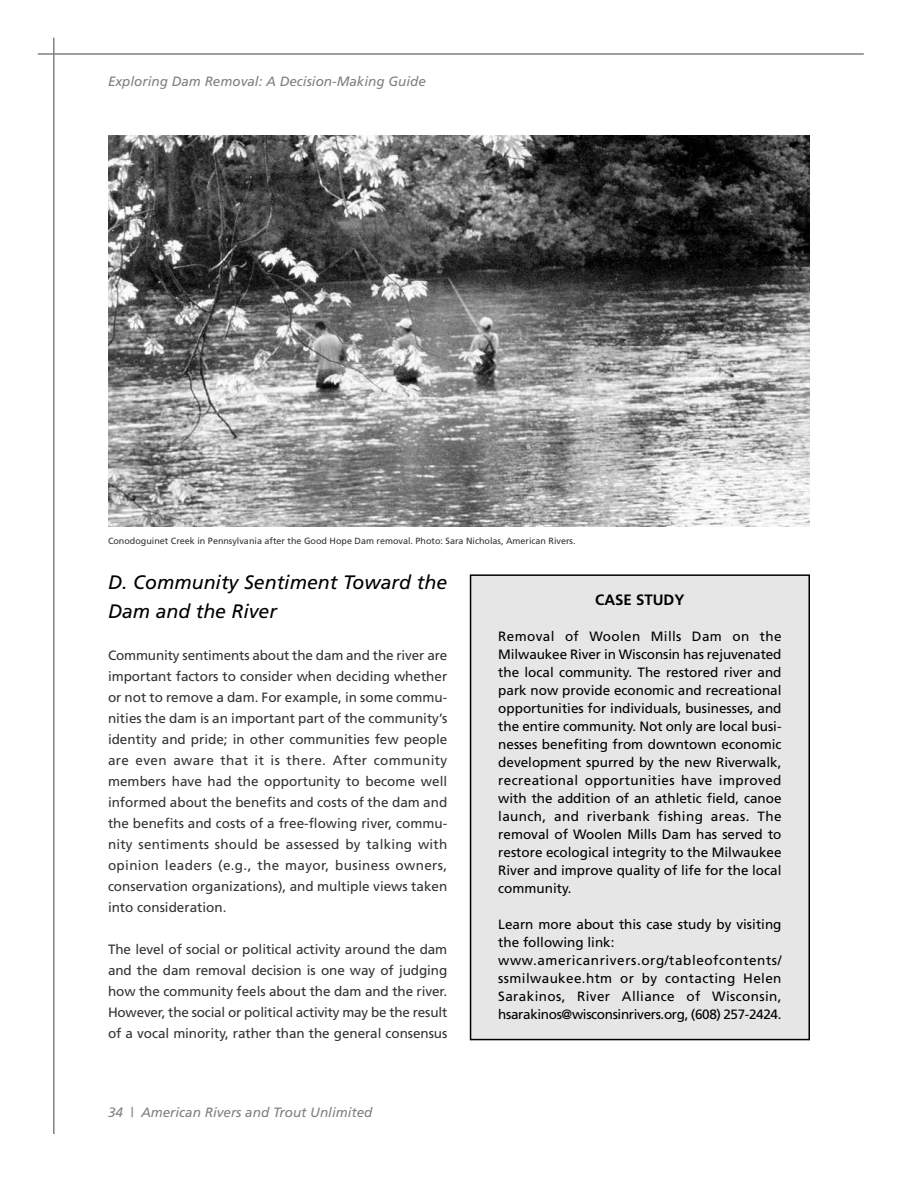
<style>
.page{position:relative;width:918px;height:1188px;background:#fff}
.page>*{position:absolute;margin:0;border:0;box-sizing:border-box;transform-origin:0 0}
.t1{font:italic 19.5px/28.5px "Frutiger";color:#000}
.t2{font:700 15px "Frutiger";color:#000}
.t3{font:13.5px/21px "Frutiger";letter-spacing:-.005em;color:#333;text-align:justify}
.t4{font:13.5px/18px "Frutiger";color:#000;text-align:justify}
.t5{font:13.5px/18px "Frutiger";letter-spacing:.03em;color:#000}
.t6{font:italic 13.5px "Frutiger";color:#808080}
.t7{font:9px "Frutiger";color:#333}
</style>
<div class="page">
<hr style="left:53px;top:38px;width:2px;height:1096px;background:#808080">
<hr style="left:38px;top:53px;width:826px;height:2px;background:#808080">
<img style="left:108px;top:135px;width:702px;height:391px">
<div style="left:471px;top:576px;width:337px;height:463px;background:#e6e6e6"></div>
<div style="left:470px;top:574px;width:340px;height:466px;border:2px solid #000"></div>
<p class="t6" style="left:108px;top:76px;width:319px">Exploring Dam Removal: A Decision-Making Guide</p>
<p class="t7" style="left:108px;top:537px;width:469px">Conodoguinet Creek in Pennsylvania after the Good Hope Dam removal. Photo: Sara Nicholas, American Rivers.</p>
<h1 class="t1" style="left:108px;top:570px;width:341px">D. Community Sentiment Toward the<br>Dam and the River</h1>
<p class="t3" style="left:108px;top:646px;width:341px">Community sentiments about the dam and the river are important factors to consider when deciding whether or not to remove a dam. For example, in some commu&shy;nities the dam is an important part of the community’s identity and pride; in other communities few people are even aware that it is there. After community members have had the opportunity to become well informed about the benefits and costs of the dam and the benefits and costs of a free-flowing river, commu&shy;nity sentiments should be assessed by talking with opinion leaders (e.g., the mayor, business owners, conservation organizations), and multiple views taken into consideration.</p>
<p class="t3" style="left:108px;top:940px;width:341px">The level of social or political activity around the dam and the dam removal decision is one way of judging how the community feels about the dam and the river.<br>However, the social or political activity may be the result of a vocal minority, rather than the general consensus</p>
<p class="t6" style="left:108px;top:1107px;width:266px">34 | American Rivers and Trout Unlimited</p>
<p class="t2" style="left:595px;top:593px;width:91px">CASE STUDY</p>
<p class="t4" style="left:498px;top:628px;width:285px">Removal of Woolen Mills Dam on the Milwaukee River in Wisconsin has rejuvenated the local community. The restored river and park now provide economic and recreational opportunities for individuals, businesses, and the entire community. Not only are local busi&shy;nesses benefiting from downtown economic development spurred by the new Riverwalk, recreational opportunities have improved with the addition of an athletic field, canoe launch, and riverbank fishing areas. The removal of Woolen Mills Dam has served to restore ecological integrity to the Milwaukee River and improve quality of life for the local community.</p>
<p class="t5" style="left:498px;top:916px;width:285px">Learn more about this case study by visiting the following link: www.americanrivers.org/tableofcontents/ ssmilwaukee.htm or by contacting Helen Sarakinos, River Alliance of Wisconsin, hsarakinos@wisconsinrivers.org, (608) 257-2424.</p>
</div>
